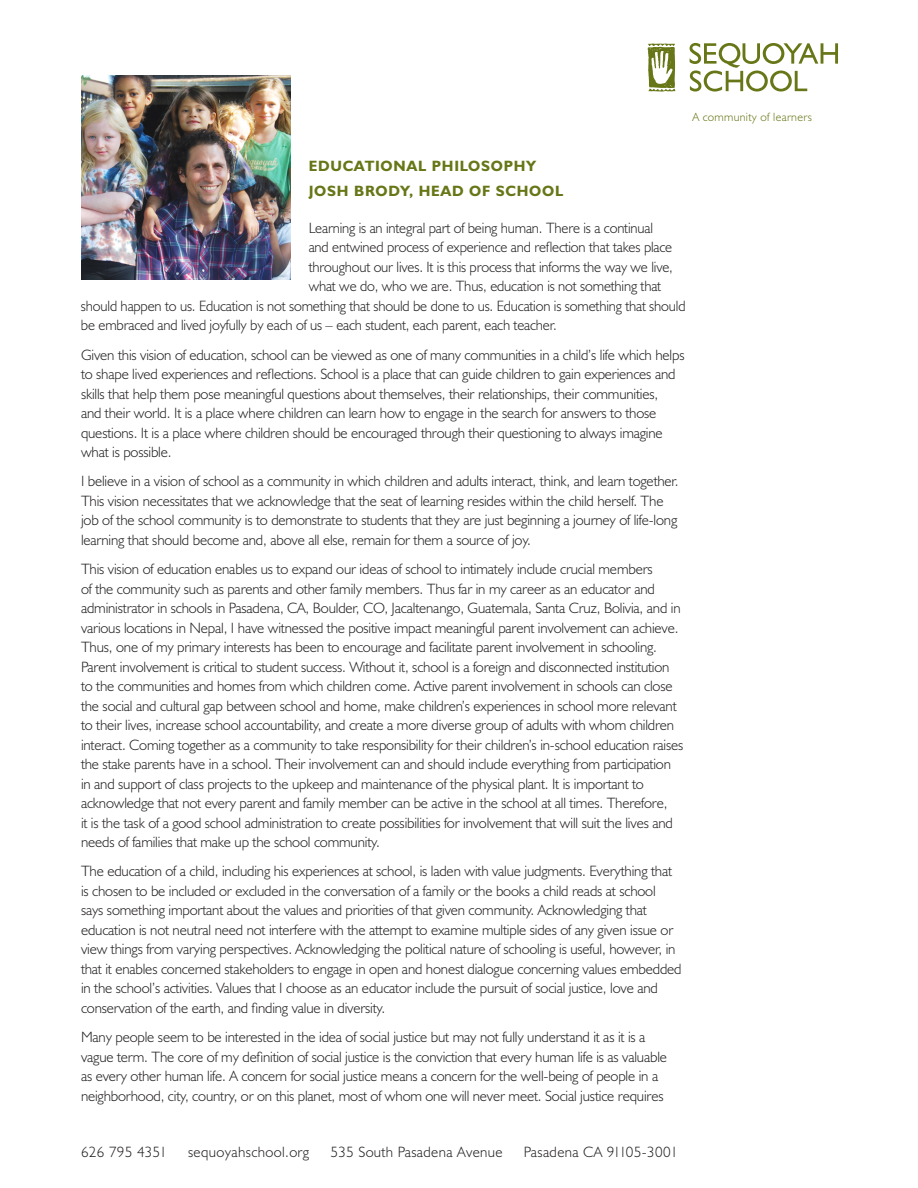
<style>
.page{position:relative;width:918px;height:1188px;background:#fff}
.page>*{position:absolute;margin:0;border:0;box-sizing:border-box;transform-origin:0 0}
.t1{font:300 15px/19.5px "Humanist 521 BT";letter-spacing:-.01em;color:#231f20}
.t2{font:300 15px "Humanist 521 BT";letter-spacing:.025em;color:#231f20}
.t3{font:700 15px/25.5px "Humanist 521 BT";letter-spacing:.05em;color:#677717}
.t4{font:300 12px "Humanist 521 BT";letter-spacing:.025em;color:#677717}
</style>
<div class="page">
<img style="left:81px;top:76px;width:210px;height:204px">
<svg style="left:690px;top:43px;width:148px;height:49px"></svg>
<svg style="left:647px;top:43px;width:29px;height:49px"></svg>
<p class="t3" style="left:309px;top:153px;width:256px">EDUCATIONAL PHILOSOPHY<br>JOSH BRODY, HEAD OF SCHOOL</p>
<p class="t4" style="left:692px;top:109px;width:121px">A community of learners</p>
<p class="t1" style="left:309px;top:218px;width:346px">Learning is an integral part of being human. There is a continual</p>
<p class="t1" style="left:309px;top:237px;width:365px">and entwined process of experience and reflection that takes place</p>
<p class="t1" style="left:309px;top:257px;width:366px">throughout our lives. It is this process that informs the way we live,</p>
<p class="t1" style="left:309px;top:276px;width:354px">what we do, who we are. Thus, education is not something that</p>
<p class="t1" style="left:81px;top:296px;width:606px">should happen to us. Education is not something that should be done to us. Education is something that should</p>
<p class="t1" style="left:81px;top:315px;width:477px">be embraced and lived joyfully by each of us – each student, each parent, each teacher.</p>
<p class="t1" style="left:81px;top:344px;width:605px">Given this vision of education, school can be viewed as one of many communities in a child’s life which helps to shape lived experiences and reflections. School is a place that can guide children to gain experiences and skills that help them pose meaningful questions about themselves, their relationships, their communities,<br>and their world. It is a place where children can learn how to engage in the search for answers to those questions. It is a place where children should be encouraged through their questioning to always imagine what is possible.</p>
<p class="t1" style="left:81px;top:471px;width:599px">I believe in a vision of school as a community in which children and adults interact, think, and learn together.<br>This vision necessitates that we acknowledge that the seat of learning resides within the child herself. The job of the school community is to demonstrate to students that they are just beginning a journey of life-long learning that should become and, above all else, remain for them a source of joy.</p>
<p class="t1" style="left:81px;top:559px;width:604px">This vision of education enables us to expand our ideas of school to intimately include crucial members<br>of the community such as parents and other family members. Thus far in my career as an educator and administrator in schools in Pasadena, CA, Boulder, CO, Jacaltenango, Guatemala, Santa Cruz, Bolivia, and in various locations in Nepal, I have witnessed the positive impact meaningful parent involvement can achieve.<br>Thus, one of my primary interests has been to encourage and facilitate parent involvement in schooling.<br>Parent involvement is critical to student success. Without it, school is a foreign and disconnected institution to the communities and homes from which children come. Active parent involvement in schools can close the social and cultural gap between school and home, make children’s experiences in school more relevant to their lives, increase school accountability, and create a more diverse group of adults with whom children interact. Coming together as a community to take responsibility for their children’s in-school education raises the stake parents have in a school. Their involvement can and should include everything from participation in and support of class projects to the upkeep and maintenance of the physical plant. It is important to acknowledge that not every parent and family member can be active in the school at all times. Therefore,<br>it is the task of a good school administration to create possibilities for involvement that will suit the lives and needs of families that make up the school community.</p>
<p class="t1" style="left:81px;top:861px;width:602px">The education of a child, including his experiences at school, is laden with value judgments. Everything that is chosen to be included or excluded in the conversation of a family or the books a child reads at school says something important about the values and priorities of that given community. Acknowledging that education is not neutral need not interfere with the attempt to examine multiple sides of any given issue or view things from varying perspectives. Acknowledging the political nature of schooling is useful, however, in that it enables concerned stakeholders to engage in open and honest dialogue concerning values embedded in the school’s activities. Values that I choose as an educator include the pursuit of social justice, love and conservation of the earth, and finding value in diversity.</p>
<p class="t1" style="left:81px;top:1027px;width:588px">Many people seem to be interested in the idea of social justice but may not fully understand it as it is a vague term. The core of my definition of social justice is the conviction that every human life is as valuable as every other human life. A concern for social justice means a concern for the well-being of people in a neighborhood, city, country, or on this planet, most of whom one will never meet. Social justice requires</p>
<p class="t2" style="left:81px;top:1143px;width:87px">626 795 4351</p>
<p class="t2" style="left:188px;top:1143px;width:123px">sequoyahschool.org</p>
<p class="t2" style="left:330px;top:1143px;width:174px">535 South Pasadena Avenue</p>
<p class="t2" style="left:524px;top:1143px;width:156px">Pasadena CA 91105-3001</p>
</div>
